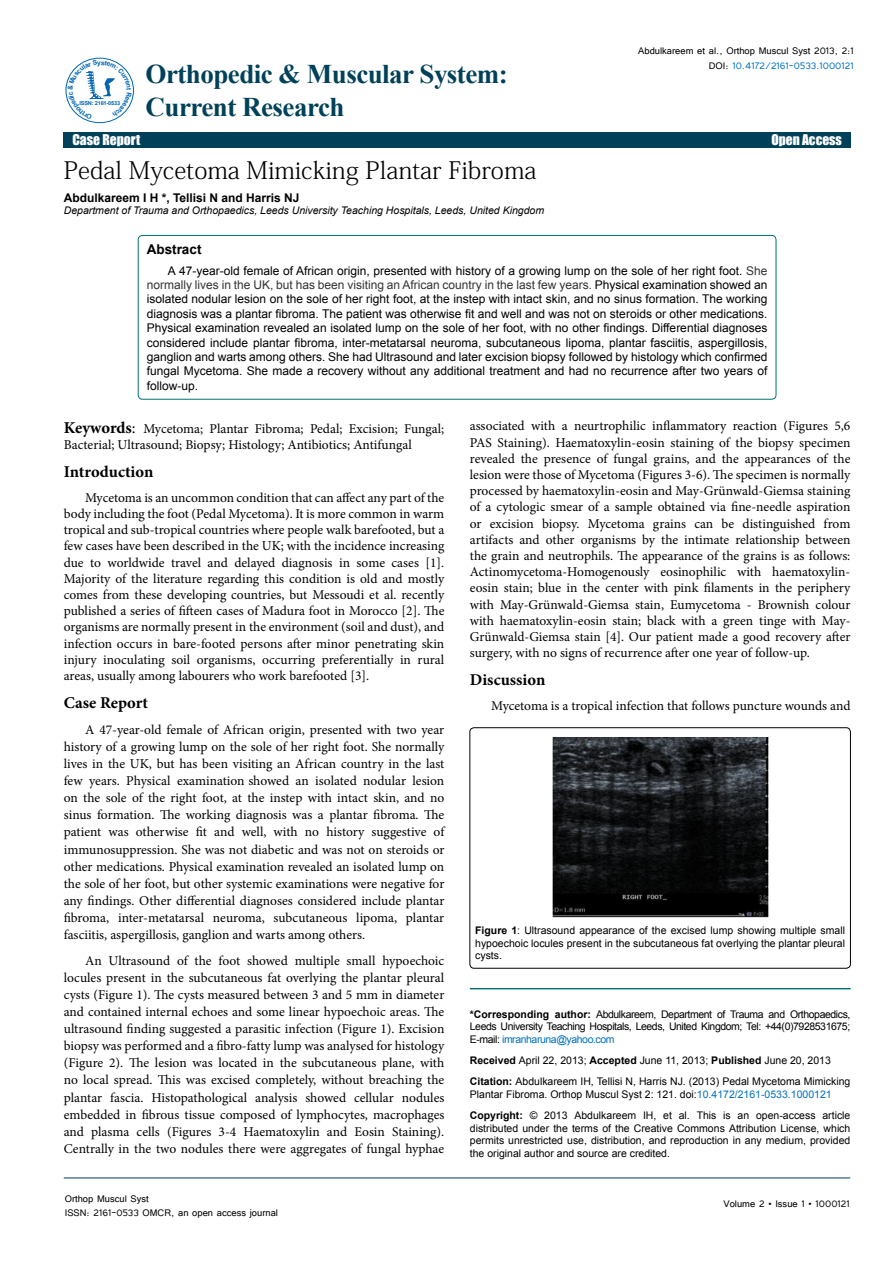
<style>
.page{position:relative;width:893px;height:1263px;background:#fff}
.page>*{position:absolute;margin:0;border:0;box-sizing:border-box;transform-origin:0 0}
.t1{font:700 27px "Times New Roman";letter-spacing:-.02em;color:#004159}
.t2{font:24px "Adobe Fangsong Std";color:#000}
.t3{font:700 16.5px "Minion Pro";color:#000}
.t4{font:13.65px "Impact";color:#fff}
.t5{font:13.5px/16.2px "Minion Pro";letter-spacing:-.005em;color:#000;text-align:justify}
.t6{font:13.5px "Impact";color:#fff}
.t7{font:700 13.5px "Arial";color:#000}
.t8{font:12px/14.4px "Arial";color:#000;text-align:justify}
.t9{font:12px/14.4px "Tunga";color:#000;text-align:right}
.t10{font:700 12px "Arial";color:#000}
.t11{font:10.5px/12.6px "Arial";color:#000;text-align:justify}
.t12{font:italic 10.5px "Arial";color:#000}
.t13{font:700 5.4px "Arial";letter-spacing:-.04em;color:#0066b3;scale:1.05 1}
.s1{color:#0072bc}
.s2{color:#333}
.s3{font-weight:700;font-size:16.5px}
.s4{font-size:16.5px}
.s5{font-weight:700}
</style>
<div class="page">
<div style="left:64px;top:132px;width:787px;height:15px;background:#004159"></div>
<hr style="left:64px;top:1178px;width:786px;height:1px;background:#004159">
<div style="left:138px;top:235px;width:638px;height:164px;border:1px solid #007071;border-radius:4px"></div>
<hr style="left:470px;top:988px;width:380px;height:1px;background:#007071">
<img style="left:552px;top:737px;width:216px;height:180px">
<div style="left:470px;top:728px;width:380px;height:240px;border:1px solid #000;border-radius:4px"></div>
<div style="left:66px;top:58px;width:68px;height:65px;border:1px solid #0066b3;border-radius:50%"></div>
<svg style="left:68px;top:60px;width:64px;height:60px"></svg>
<p class="t13" style="left:79px;top:99px;width:40px">ISSN: 2161-0533</p>
<h1 class="t1" style="left:146px;top:56px;width:364px">Orthopedic &amp; Muscular System:</h1>
<h1 class="t1" style="left:146px;top:88px;width:201px">Current Research</h1>
<p class="t9" style="left:638px;top:43px;width:217px">Abdulkareem et al., Orthop Muscul Syst 2013, 2:1<br>DOI: <span class="s1">10.4172/2161-0533.1000121</span></p>
<p class="t4" style="left:72px;top:129px;width:69px">Case Report</p>
<p class="t6" style="left:771px;top:129px;width:72px">Open Access</p>
<h2 class="t2" style="left:64px;top:155px;width:474px">Pedal Mycetoma Mimicking Plantar Fibroma</h2>
<p class="t10" style="left:64px;top:189px;width:237px">Abdulkareem I H *, Tellisi N and Harris NJ</p>
<p class="t12" style="left:64px;top:204px;width:482px">Department of Trauma and Orthopaedics, Leeds University Teaching Hospitals, Leeds, United Kingdom</p>
<p class="t7" style="left:147px;top:240px;width:56px">Abstract</p>
<p class="t8" style="left:147px;top:263px;width:622px;text-indent:21px">A 47-year-old female of African origin, presented with history of a growing lump on the sole of her right foot. <span class="s2">She normally lives in the UK, but has been visiting an African country in the last few years.</span> Physical examination showed an isolated nodular lesion on the sole of her right foot, at the instep with intact skin, and no sinus formation. The working diagnosis was a plantar fibroma. The patient was otherwise fit and well and was not on steroids or other medications.<br>Physical examination revealed an isolated lump on the sole of her foot, with no other findings. Differential diagnoses considered include plantar fibroma, inter-metatarsal neuroma, subcutaneous lipoma, plantar fasciitis, aspergillosis, ganglion and warts among others. She had Ultrasound and later excision biopsy followed by histology which confirmed fungal Mycetoma. She made a recovery without any additional treatment and had no recurrence after two years of follow-up.</p>
<p class="t5" style="left:64px;top:420px;width:382px"><span class="s3">Keywords</span><span class="s4">:</span> Mycetoma; Plantar Fibroma; Pedal; Excision; Fungal;<br>Bacterial; Ultrasound; Biopsy; Histology; Antibiotics; Antifungal</p>
<p class="t3" style="left:64px;top:460px;width:91px">Introduction</p>
<p class="t5" style="left:64px;top:489px;width:382px;text-indent:21px">Mycetoma is an uncommon condition that can affect any part of the body including the foot (Pedal Mycetoma). It is more common in warm tropical and sub-tropical countries where people walk barefooted, but a few cases have been described in the UK; with the incidence increasing due to worldwide travel and delayed diagnosis in some cases [1].<br>Majority of the literature regarding this condition is old and mostly comes from these developing countries, but Messoudi et al. recently published a series of fifteen cases of Madura foot in Morocco [2]. The organisms are normally present in the environment (soil and dust), and infection occurs in bare-footed persons after minor penetrating skin injury inoculating soil organisms, occurring preferentially in rural areas, usually among labourers who work barefooted [3].</p>
<p class="t3" style="left:64px;top:691px;width:86px">Case Report</p>
<p class="t5" style="left:64px;top:721px;width:382px;line-height:17.1px;text-indent:21px">A 47-year-old female of African origin, presented with two year history of a growing lump on the sole of her right foot. She normally lives in the UK, but has been visiting an African country in the last few years. Physical examination showed an isolated nodular lesion on the sole of the right foot, at the instep with intact skin, and no sinus formation. The working diagnosis was a plantar fibroma. The patient was otherwise fit and well, with no history suggestive of immunosuppression. She was not diabetic and was not on steroids or other medications. Physical examination revealed an isolated lump on the sole of her foot, but other systemic examinations were negative for any findings. Other differential diagnoses considered include plantar fibroma, inter-metatarsal neuroma, subcutaneous lipoma, plantar fasciitis, aspergillosis, ganglion and warts among others.</p>
<p class="t5" style="left:64px;top:952px;width:382px;line-height:17.1px;text-indent:21px">An Ultrasound of the foot showed multiple small hypoechoic locules present in the subcutaneous fat overlying the plantar pleural cysts (Figure 1). The cysts measured between 3 and 5 mm in diameter and contained internal echoes and some linear hypoechoic areas. The ultrasound finding suggested a parasitic infection (Figure 1). Excision biopsy was performed and a fibro-fatty lump was analysed for histology (Figure 2). The lesion was located in the subcutaneous plane, with no local spread. This was excised completely, without breaching the plantar fascia. Histopathological analysis showed cellular nodules embedded in fibrous tissue composed of lymphocytes, macrophages and plasma cells (Figures 3-4 Haematoxylin and Eosin Staining).<br>Centrally in the two nodules there were aggregates of fungal hyphae</p>
<p class="t9" style="left:65px;top:1190px;width:215px;text-align:left">Orthop Muscul Syst<br>ISSN: 2161-0533 OMCR, an open access journal</p>
<p class="t5" style="left:470px;top:418px;width:382px">associated with a neurtrophilic inflammatory reaction (Figures 5,6<br>PAS Staining). Haematoxylin-eosin staining of the biopsy specimen revealed the presence of fungal grains, and the appearances of the lesion were those of Mycetoma (Figures 3-6). The specimen is normally processed by haematoxylin-eosin and May-Grünwald-Giemsa staining of a cytologic smear of a sample obtained via fine-needle aspiration or excision biopsy. Mycetoma grains can be distinguished from artifacts and other organisms by the intimate relationship between the grain and neutrophils. The appearance of the grains is as follows:<br>Actinomycetoma-Homogenously eosinophilic with haematoxylin&shy;eosin stain; blue in the center with pink filaments in the periphery with May-Grünwald-Giemsa stain, Eumycetoma - Brownish colour with haematoxylin-eosin stain; black with a green tinge with May-Grünwald-Giemsa stain [4]. Our patient made a good recovery after surgery, with no signs of recurrence after one year of follow-up.</p>
<p class="t3" style="left:470px;top:668px;width:77px">Discussion</p>
<p class="t5" style="left:491px;top:698px;width:361px">Mycetoma is a tropical infection that follows puncture wounds and</p>
<p class="t11" style="left:475px;top:924px;width:371px"><span class="s5">Figure 1</span>: Ultrasound appearance of the excised lump showing multiple small hypoechoic locules present in the subcutaneous fat overlying the plantar pleural cysts.</p>
<p class="t11" style="left:470px;top:1008px;width:382px"><span class="s5">*Corresponding author:</span> Abdulkareem, Department of Trauma and Orthopaedics, Leeds University Teaching Hospitals, Leeds, United Kingdom; Tel: +44(0)7928531675; E-mail: <span class="s1">imranharuna@yahoo.com</span></p>
<p class="t11" style="left:470px;top:1050px;width:382px;line-height:21.1px"><span class="s5">Received</span> April 22, 2013; <span class="s5">Accepted</span> June 11, 2013; <span class="s5">Published</span> June 20, 2013<br><span class="s5">Citation:</span> Abdulkareem IH, Tellisi N, Harris NJ. (2013) Pedal Mycetoma Mimicking</p>
<p class="t11" style="left:470px;top:1083px;width:382px;line-height:21.1px">Plantar Fibroma. Orthop Muscul Syst 2: 121. doi:<span class="s1">10.4172/2161-0533.1000121<br></span><span class="s5">Copyright:</span> © 2013 Abdulkareem IH, et al. This is an open-access article</p>
<p class="t11" style="left:470px;top:1121px;width:382px">distributed under the terms of the Creative Commons Attribution License, which permits unrestricted use, distribution, and reproduction in any medium, provided the original author and source are credited.</p>
<p class="t9" style="left:723px;top:1196px;width:128px">Volume 2 • Issue 1 • 1000121</p>
</div>
